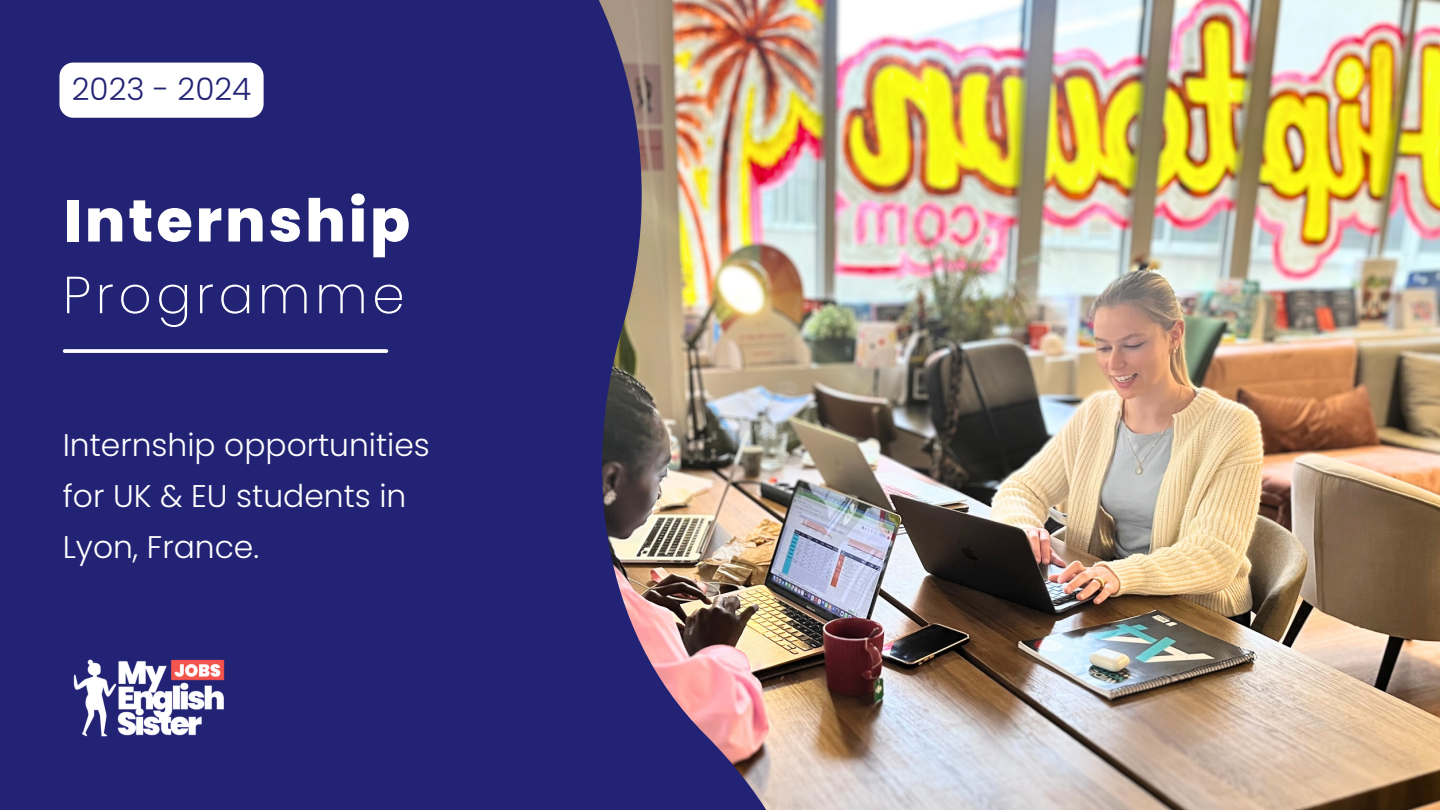
<style>
.page{position:relative;width:1440px;height:810px;background:#fff}
.page>*{position:absolute;margin:0;border:0;box-sizing:border-box;transform-origin:0 0}
.t1{font:800 59px "Poppins";letter-spacing:.05em;color:#fff}
.t2{font:200 52px "Poppins";letter-spacing:.085em;color:#fff}
.t3{font:300 31.3px/51px "Poppins";color:#fff}
.t4{font:300 31px "Poppins";color:#232375}
</style>
<div class="page">
<img style="left:819px;top:0;width:621px;height:810px">
<img style="left:0;top:0;width:819px;height:810px">
<svg style="left:65px;top:349px;width:321px;height:4px"></svg>
<img style="left:68px;top:647px;width:167px;height:96px">
<svg style="left:59px;top:63px;width:205px;height:55px"></svg>
<p class="t4" style="left:72px;top:68px;width:181px">2023 - 2024</p>
<h1 class="t1" style="left:64px;top:180px;width:348px">Internship</h1>
<h2 class="t2" style="left:63px;top:259px;width:343px">Programme</h2>
<p class="t3" style="left:63px;top:420px;width:369px">Internship opportunities for UK &amp; EU students in<br>Lyon, France.</p>
</div>
